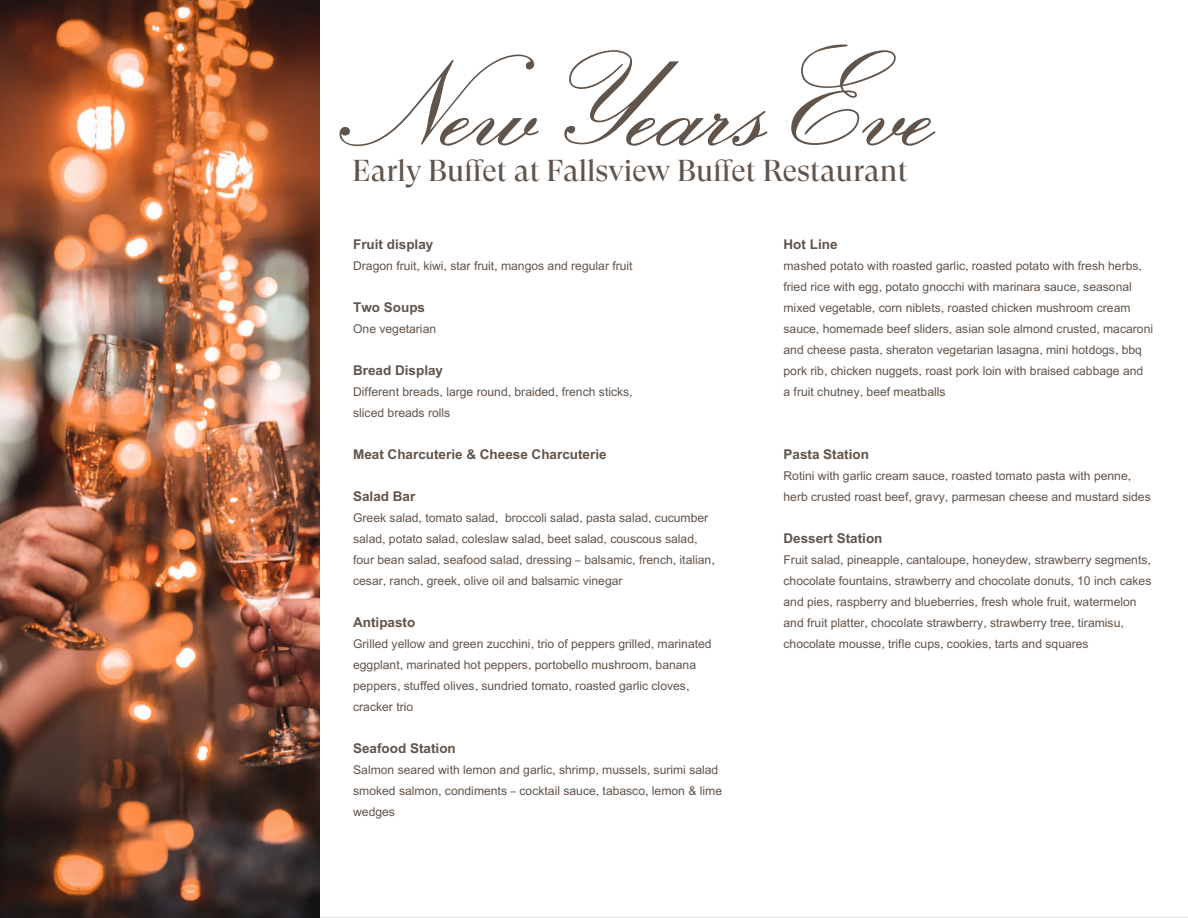
<style>
.page{position:relative;width:1188px;height:918px;background:#fff}
.page>*{position:absolute;margin:0;border:0;box-sizing:border-box;transform-origin:0 0}
.t1{font:134.1px "Exmouth";color:#61544a}
.t2{font:30.15px "GT Super Display";color:#61544a}
.t3{font:700 15px "Akhbar";color:#61544a}
.t4{font:13.5px/21px "Akhbar";color:#61544a}
</style>
<div class="page">
<img style="left:0;top:0;width:320px;height:918px">
<h1 class="t1" style="left:330px;top:21px;width:620px">NewYearsEve</h1>
<h2 class="t2" style="left:353px;top:158px;width:557px">Early Buffet at Fallsview Buffet Restaurant</h2>
<p class="t3" style="left:353px;top:239px;width:82px">Fruit display</p>
<p class="t4" style="left:353px;top:256px;width:281px">Dragon fruit, kiwi, star fruit, mangos and regular fruit</p>
<p class="t3" style="left:353px;top:302px;width:73px">Two Soups</p>
<p class="t4" style="left:353px;top:319px;width:85px">One vegetarian</p>
<p class="t3" style="left:353px;top:365px;width:91px">Bread Display</p>
<p class="t4" style="left:353px;top:382px;width:281px">Different breads, large round, braided, french sticks, sliced breads rolls</p>
<p class="t3" style="left:353px;top:449px;width:255px">Meat Charcuterie &amp; Cheese Charcuterie</p>
<p class="t3" style="left:353px;top:491px;width:64px">Salad Bar</p>
<p class="t4" style="left:353px;top:508px;width:363px">Greek salad, tomato salad, broccoli salad, pasta salad, cucumber salad, potato salad, coleslaw salad, beet salad, couscous salad, four bean salad, seafood salad, dressing – balsamic, french, italian, cesar, ranch, greek, olive oil and balsamic vinegar</p>
<p class="t3" style="left:353px;top:617px;width:64px">Antipasto</p>
<p class="t4" style="left:353px;top:634px;width:360px">Grilled yellow and green zucchini, trio of peppers grilled, marinated eggplant, marinated hot peppers, portobello mushroom, banana peppers, stuffed olives, sundried tomato, roasted garlic cloves, cracker trio</p>
<p class="t3" style="left:353px;top:743px;width:104px">Seafood Station</p>
<p class="t4" style="left:353px;top:760px;width:370px">Salmon seared with lemon and garlic, shrimp, mussels, surimi salad smoked salmon, condiments – cocktail sauce, tabasco, lemon &amp; lime wedges</p>
<p class="t3" style="left:784px;top:239px;width:55px">Hot Line</p>
<p class="t4" style="left:784px;top:256px;width:371px">mashed potato with roasted garlic, roasted potato with fresh herbs, fried rice with egg, potato gnocchi with marinara sauce, seasonal mixed vegetable, corn niblets, roasted chicken mushroom cream sauce, homemade beef sliders, asian sole almond crusted, macaroni and cheese pasta, sheraton vegetarian lasagna, mini hotdogs, bbq pork rib, chicken nuggets, roast pork loin with braised cabbage and a fruit chutney, beef meatballs</p>
<p class="t3" style="left:784px;top:449px;width:87px">Pasta Station</p>
<p class="t4" style="left:784px;top:466px;width:369px">Rotini with garlic cream sauce, roasted tomato pasta with penne, herb crusted roast beef, gravy, parmesan cheese and mustard sides</p>
<p class="t3" style="left:784px;top:533px;width:100px">Dessert Station</p>
<p class="t4" style="left:784px;top:550px;width:369px">Fruit salad, pineapple, cantaloupe, honeydew, strawberry segments, chocolate fountains, strawberry and chocolate donuts, 10 inch cakes and pies, raspberry and blueberries, fresh whole fruit, watermelon and fruit platter, chocolate strawberry, strawberry tree, tiramisu, chocolate mousse, trifle cups, cookies, tarts and squares</p>
</div>
